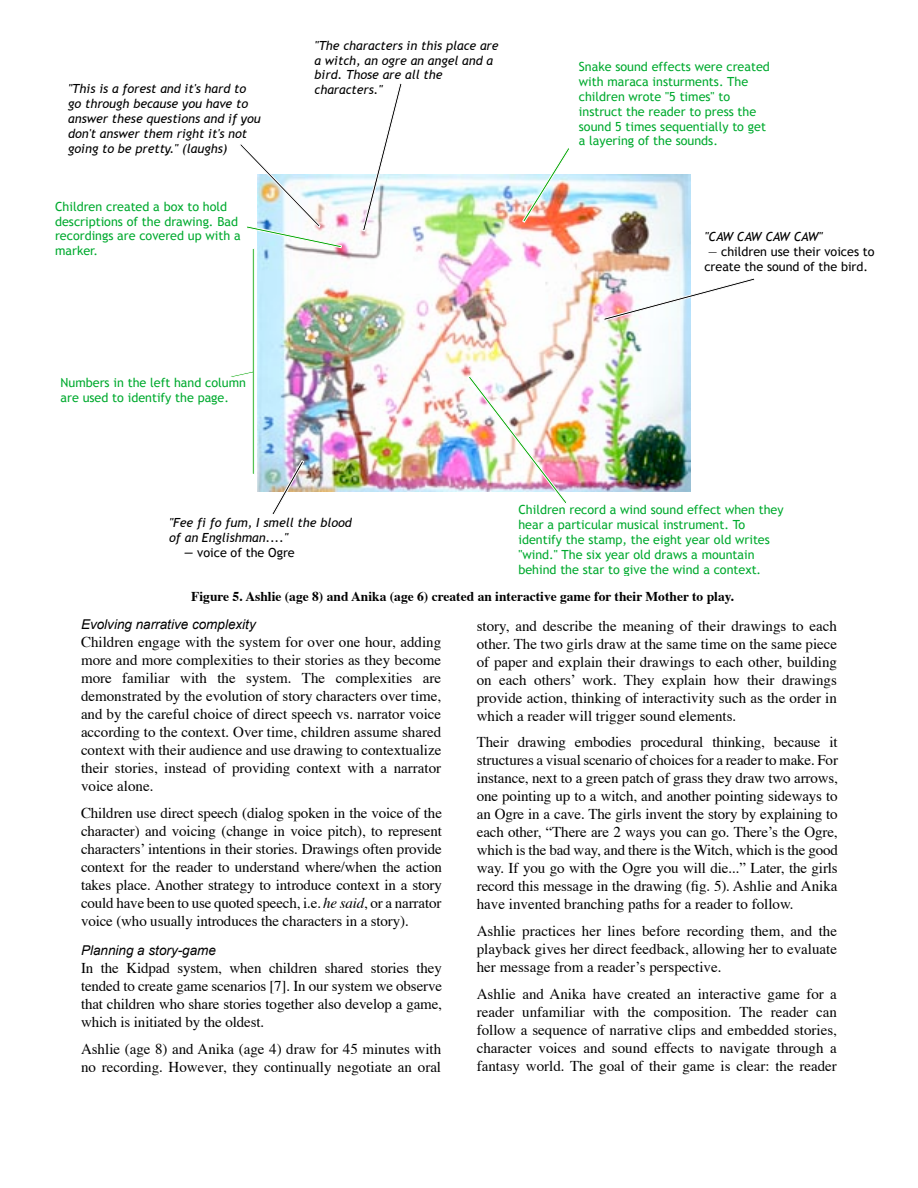
<style>
.page{position:relative;width:918px;height:1188px;background:#fff}
.page>*{position:absolute;margin:0;border:0;box-sizing:border-box;transform-origin:0 0}
.t1{font:15px/18px "Times";color:#000;text-align:justify}
.t2{font:700 13.5px "Times";color:#000}
.t3{font:italic 13.5px "Arial";color:#000}
.t4{font:12.6px/14.9px "Trebuchet MS";color:#00aa2f}
.t5{font:italic 12.6px/14.9px "Trebuchet MS";color:#000}
.t6{font:12.6px/14.9px "Trebuchet MS";color:#000;text-align:center}
.t7{font:italic 12.6px "Trebuchet MS";letter-spacing:-.05em;color:#000}
.s1{font-style:italic}
</style>
<div class="page">
<img style="left:343px;top:175px;width:347px;height:317px">
<svg style="left:361px;top:83px;width:42px;height:149px"></svg>
<img style="left:521px;top:148px;width:50px;height:76px">
<img style="left:231px;top:144px;width:112px;height:370px">
<svg style="left:602px;top:277px;width:153px;height:45px"></svg>
<img style="left:467px;top:375px;width:102px;height:129px">
<p class="t5" style="left:68px;top:81px;width:194px">"This is a forest and it's hard to go through because you have to answer these questions and if you don't answer them right it's not going to be pretty." (laughs)</p>
<p class="t4" style="left:55px;top:199px;width:187px">Children created a box to hold descriptions of the drawing. Bad recordings are covered up with a marker.</p>
<p class="t4" style="left:61px;top:375px;width:187px">Numbers in the left hand column are used to identify the page.</p>
<p class="t5" style="left:315px;top:38px;width:186px">"The characters in this place are a witch, an ogre an angel and a bird. Those are all the characters."</p>
<p class="t4" style="left:579px;top:59px;width:192px">Snake sound effects were created with maraca insturments. The children wrote "5 times" to instruct the reader to press the sound 5 times sequentially to get a layering of the sounds.</p>
<p class="t7" style="left:704px;top:229px;width:120px">"CAW CAW CAW CAW"</p>
<p class="t6" style="left:704px;top:244px;width:172px">— children use their voices to create the sound of the bird.</p>
<p class="t4" style="left:518px;top:502px;width:267px">Children record a wind sound effect when they hear a particular musical instrument. To identify the stamp, the eight year old writes "wind." The six year old draws a mountain behind the star to give the wind a context.</p>
<p class="t2" style="left:191px;top:591px;width:544px">Figure 5. Ashlie (age 8) and Anika (age 6) created an interactive game for their Mother to play.</p>
<p class="t5" style="left:169px;top:515px;width:184px">"Fee fi fo fum, I smell the blood of an Englishman...."</p>
<p class="t6" style="left:184px;top:545px;width:112px"><span class="s1">—</span> voice of the Ogre</p>
<p class="t3" style="left:81px;top:617px;width:176px">Evolving narrative complexity</p>
<p class="t1" style="left:81px;top:635px;width:362px">Children engage with the system for over one hour, adding more and more complexities to their stories as they become more familiar with the system. The complexities are demonstrated by the evolution of story characters over time, and by the careful choice of direct speech vs. narrator voice according to the context. Over time, children assume shared context with their audience and use drawing to contextualize their stories, instead of providing context with a narrator voice alone.</p>
<p class="t1" style="left:81px;top:805px;width:363px">Children use direct speech (dialog spoken in the voice of the character) and voicing (change in voice pitch), to represent characters’ intentions in their stories. Drawings often provide context for the reader to understand where/when the action takes place. Another strategy to introduce context in a story could have been to use quoted speech, i.e. <span class="s1">he said</span>, or a narrator voice (who usually introduces the characters in a story).</p>
<p class="t3" style="left:81px;top:943px;width:137px">Planning a story-game</p>
<p class="t1" style="left:81px;top:960px;width:363px">In the Kidpad system, when children shared stories they tended to create game scenarios [7]. In our system we observe that children who share stories together also develop a game, which is initiated by the oldest.</p>
<p class="t1" style="left:81px;top:1041px;width:362px">Ashlie (age 8) and Anika (age 4) draw for 45 minutes with no recording. However, they continually negotiate an oral</p>
<p class="t1" style="left:477px;top:618px;width:362px">story, and describe the meaning of their drawings to each other. The two girls draw at the same time on the same piece of paper and explain their drawings to each other, building on each others’ work. They explain how their drawings provide action, thinking of interactivity such as the order in which a reader will trigger sound elements.</p>
<p class="t1" style="left:477px;top:735px;width:363px">Their drawing embodies procedural thinking, because it structures a visual scenario of choices for a reader to make. For instance, next to a green patch of grass they draw two arrows, one pointing up to a witch, and another pointing sideways to an Ogre in a cave. The girls invent the story by explaining to each other, “There are 2 ways you can go. There’s the Ogre, which is the bad way, and there is the Witch, which is the good way. If you go with the Ogre you will die...” Later, the girls record this message in the drawing (fig. 5). Ashlie and Anika have invented branching paths for a reader to follow.</p>
<p class="t1" style="left:477px;top:923px;width:362px">Ashlie practices her lines before recording them, and the playback gives her direct feedback, allowing her to evaluate her message from a reader’s perspective.</p>
<p class="t1" style="left:477px;top:986px;width:362px">Ashlie and Anika have created an interactive game for a reader unfamiliar with the composition. The reader can follow a sequence of narrative clips and embedded stories, character voices and sound effects to navigate through a fantasy world. The goal of their game is clear: the reader</p>
</div>
